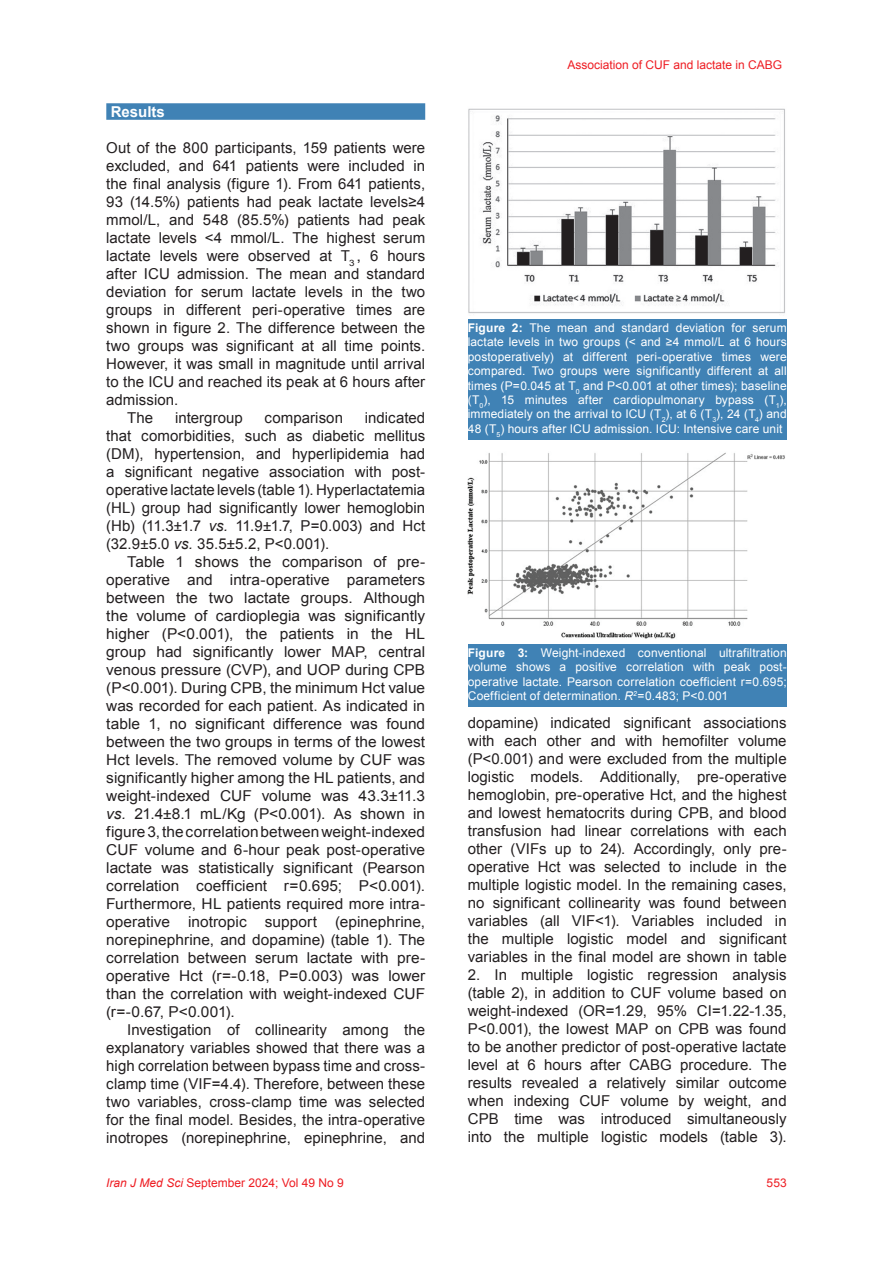
<style>
.page{position:relative;width:893px;height:1263px;background:#fff}
.page>*{position:absolute;margin:0;border:0;box-sizing:border-box;transform-origin:0 0}
.t1{font:15px/18px "Arial";letter-spacing:.005em;color:#231f20;text-align:justify}
.t2{font:700 15px "Arial";color:#fff}
.t3{font:12px/14.4px "Arial";letter-spacing:.01em;color:#fff;text-align:justify}
.t4{font:12px "Arial";color:#ee1d23}
.s1{font-style:italic}
.s2{font-weight:700}
</style>
<div class="page">
<div style="left:106px;top:103px;width:319px;height:17px;background:#4082b5"></div>
<img style="left:468px;top:108px;width:317px;height:206px">
<div style="left:468px;top:319px;width:319px;height:120px;background:#4082b5"></div>
<div style="left:468px;top:644px;width:319px;height:63px;background:#4082b5"></div>
<img style="left:468px;top:452px;width:317px;height:187px">
<p class="t2" style="left:111px;top:101px;width:56px">Results</p>
<p class="t1" style="left:106px;top:139px;width:320px">Out of the 800 participants, 159 patients were</p>
<p class="t1" style="left:106px;top:157px;width:320px">excluded, and 641 patients were included in</p>
<p class="t1" style="left:106px;top:175px;width:320px">the final analysis (figure 1). From 641 patients,</p>
<p class="t1" style="left:106px;top:193px;width:320px">93 (14.5%) patients had peak lactate levels≥4</p>
<p class="t1" style="left:106px;top:211px;width:320px">mmol/L, and 548 (85.5%) patients had peak</p>
<p class="t1" style="left:106px;top:229px;width:320px">lactate levels &lt;4 mmol/L. The highest serum</p>
<p class="t1" style="left:106px;top:247px;width:320px">lactate levels were observed at T<sub>3</sub> , 6 hours</p>
<p class="t1" style="left:106px;top:265px;width:320px">after ICU admission. The mean and standard</p>
<p class="t1" style="left:106px;top:283px;width:320px">deviation for serum lactate levels in the two</p>
<p class="t1" style="left:106px;top:301px;width:320px">groups in different peri-operative times are</p>
<p class="t1" style="left:106px;top:319px;width:320px">shown in figure 2. The difference between the</p>
<p class="t1" style="left:106px;top:337px;width:320px">two groups was significant at all time points.</p>
<p class="t1" style="left:106px;top:355px;width:320px">However, it was small in magnitude until arrival</p>
<p class="t1" style="left:106px;top:373px;width:320px">to the ICU and reached its peak at 6 hours after</p>
<p class="t1" style="left:106px;top:391px;width:73px">admission.</p>
<p class="t1" style="left:127px;top:409px;width:27px">The</p>
<p class="t1" style="left:175px;top:409px;width:69px">intergroup</p>
<p class="t1" style="left:265px;top:409px;width:80px">comparison</p>
<p class="t1" style="left:106px;top:409px;width:320px;text-indent:259px">indicated that comorbidities, such as diabetic mellitus (DM), hypertension, and hyperlipidemia had a significant negative association with post&shy;operative lactate levels (table 1). Hyperlactatemia (HL) group had significantly lower hemoglobin (Hb) (11.3±1.7 <span class="s1">vs.</span> 11.9±1.7, P=0.003) and Hct (32.9±5.0 <span class="s1">vs.</span> 35.5±5.2, P&lt;0.001).</p>
<p class="t1" style="left:106px;top:553px;width:320px;text-indent:21px">Table 1 shows the comparison of pre&shy;operative and intra-operative parameters between the two lactate groups. Although the volume of cardioplegia was significantly higher (P&lt;0.001), the patients in the HL group had significantly lower MAP, central venous pressure (CVP), and UOP during CPB (P&lt;0.001). During CPB, the minimum Hct value was recorded for each patient. As indicated in table 1, no significant difference was found between the two groups in terms of the lowest Hct levels. The removed volume by CUF was significantly higher among the HL patients, and weight-indexed CUF volume was 43.3±11.3 <span class="s1">vs.</span> 21.4±8.1 mL/Kg (P&lt;0.001). As shown in figure 3, the correlation between weight-indexed CUF volume and 6-hour peak post-operative lactate was statistically significant (Pearson correlation coefficient r=0.695; P&lt;0.001).<br>Furthermore, HL patients required more intra&shy;operative inotropic support (epinephrine, norepinephrine, and dopamine) (table 1). The correlation between serum lactate with pre&shy;operative Hct (r=-0.18, P=0.003) was lower than the correlation with weight-indexed CUF (r=-0.67, P&lt;0.001).</p>
<p class="t1" style="left:106px;top:1021px;width:320px;text-indent:21px">Investigation of collinearity among the explanatory variables showed that there was a high correlation between bypass time and cross&shy;clamp time (VIF=4.4). Therefore, between these two variables, cross-clamp time was selected for the final model. Besides, the intra-operative inotropes (norepinephrine, epinephrine, and</p>
<p class="t4" style="left:567px;top:57px;width:216px">Association of CUF and lactate in CABG</p>
<p class="t3" style="left:468px;top:321px;width:320px"><span class="s2">Figure 2:</span> The mean and standard deviation for serum lactate levels in two groups (&lt; and ≥4 mmol/L at 6 hours postoperatively) at different peri-operative times were compared. Two groups were significantly different at all times (P=0.045 at T<sub>0</sub> and P&lt;0.001 at other times); baseline (T<sub>0</sub>), 15 minutes after cardiopulmonary bypass (T<sub>1</sub>), immediately on the arrival to ICU (T<sub>2</sub>), at 6 (T<sub>3</sub>), 24 (T<sub>4</sub>) and 48 (T<sub>5</sub>) hours after ICU admission. ICU: Intensive care unit</p>
<p class="t3" style="left:468px;top:645px;width:320px"><span class="s2">Figure 3:</span> Weight-indexed conventional ultrafiltration volume shows a positive correlation with peak post&shy;operative lactate. Pearson correlation coefficient r=0.695; Coefficient of determination. <span class="s1">R</span><sup>2</sup>=0.483; P&lt;0.001</p>
<p class="t1" style="left:468px;top:714px;width:320px">dopamine) indicated significant associations with each other and with hemofilter volume (P&lt;0.001) and were excluded from the multiple logistic models. Additionally, pre-operative hemoglobin, pre-operative Hct, and the highest and lowest hematocrits during CPB, and blood transfusion had linear correlations with each other (VIFs up to 24). Accordingly, only pre&shy;operative Hct was selected to include in the multiple logistic model. In the remaining cases, no significant collinearity was found between variables (all VIF&lt;1). Variables included in the multiple logistic model and significant variables in the final model are shown in table</p>
<p class="t1" style="left:468px;top:966px;width:320px">2. In multiple logistic regression analysis (table 2), in addition to CUF volume based on weight-indexed (OR=1.29, 95% CI=1.22-1.35, P&lt;0.001), the lowest MAP on CPB was found to be another predictor of post-operative lactate level at 6 hours after CABG procedure. The results revealed a relatively similar outcome when indexing CUF volume by weight, and CPB time was introduced simultaneously into the multiple logistic models (table 3).</p>
<p class="t4" style="left:106px;top:1175px;width:239px"><span class="s1">Iran J Med Sci</span> September 2024; Vol 49 No 9</p>
<p class="t4" style="left:767px;top:1175px;width:22px">553</p>
</div>
